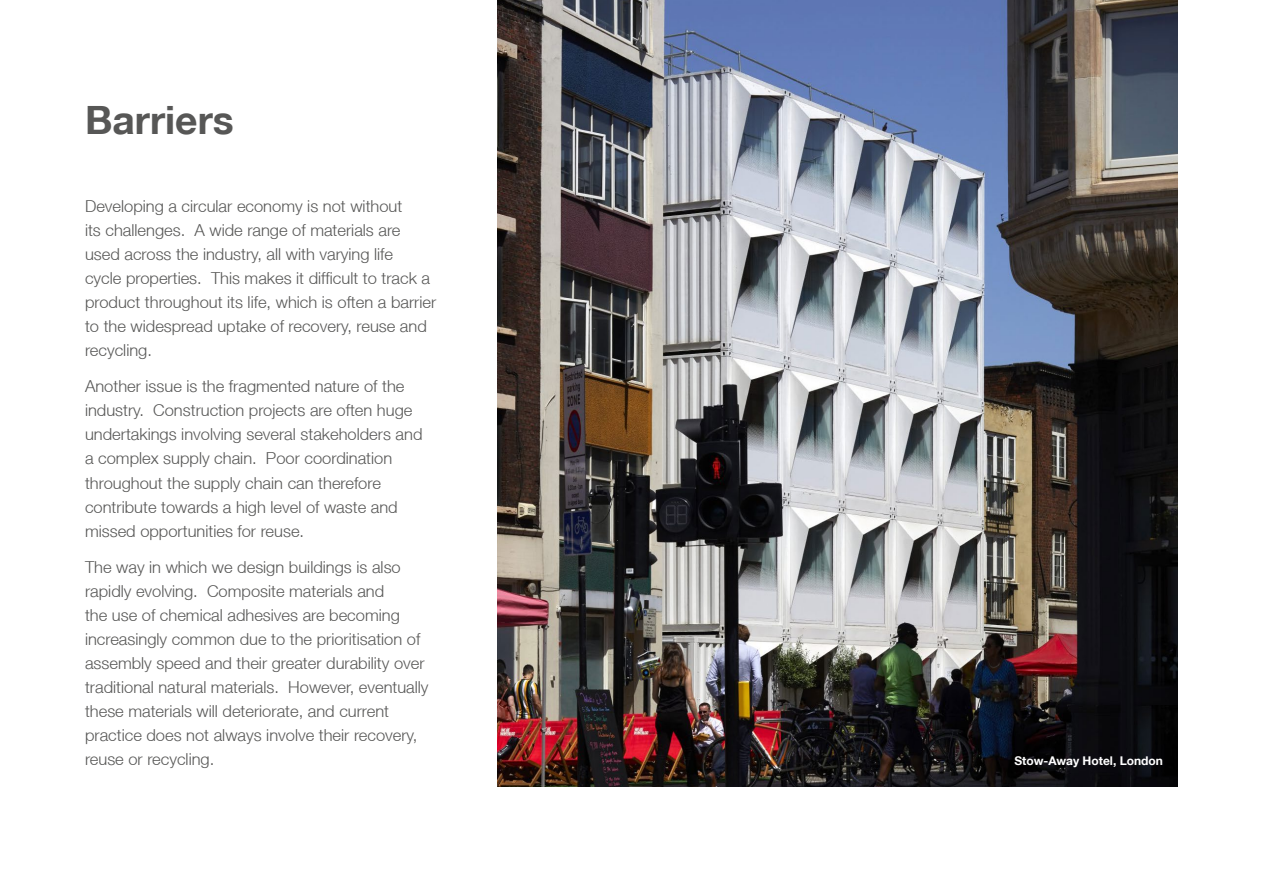
<style>
.page{position:relative;width:1263px;height:893px;background:#fff}
.page>*{position:absolute;margin:0;border:0;box-sizing:border-box;transform-origin:0 0}
.t1{font:700 39px "Helvetica Neue LT";color:#575756}
.t2{font:300 16.5px/24px "Helvetica Neue LT";color:#575756}
.t3{font:700 12px "Helvetica Neue LT";color:#fff}
</style>
<div class="page">
<img style="left:497px;top:0;width:680px;height:787px">
<h1 class="t1" style="left:85px;top:96px;width:150px">Barriers</h1>
<p class="t2" style="left:85px;top:193px;width:353px">Developing a circular economy is not without<br>its challenges. A wide range of materials are used across the industry, all with varying life<br>cycle properties. This makes it difficult to track a product throughout its life, which is often a barrier to the widespread uptake of recovery, reuse and recycling.</p>
<p class="t2" style="left:85px;top:374px;width:339px">Another issue is the fragmented nature of the industry. Construction projects are often huge undertakings involving several stakeholders and a complex supply chain. Poor coordination throughout the supply chain can therefore contribute towards a high level of waste and missed opportunities for reuse.</p>
<p class="t2" style="left:85px;top:555px;width:345px">The way in which we design buildings is also rapidly evolving. Composite materials and<br>the use of chemical adhesives are becoming increasingly common due to the prioritisation of assembly speed and their greater durability over traditional natural materials. However, eventually these materials will deteriorate, and current practice does not always involve their recovery, reuse or recycling.</p>
<p class="t3" style="left:1014px;top:754px;width:150px">Stow-Away Hotel, London</p>
</div>
